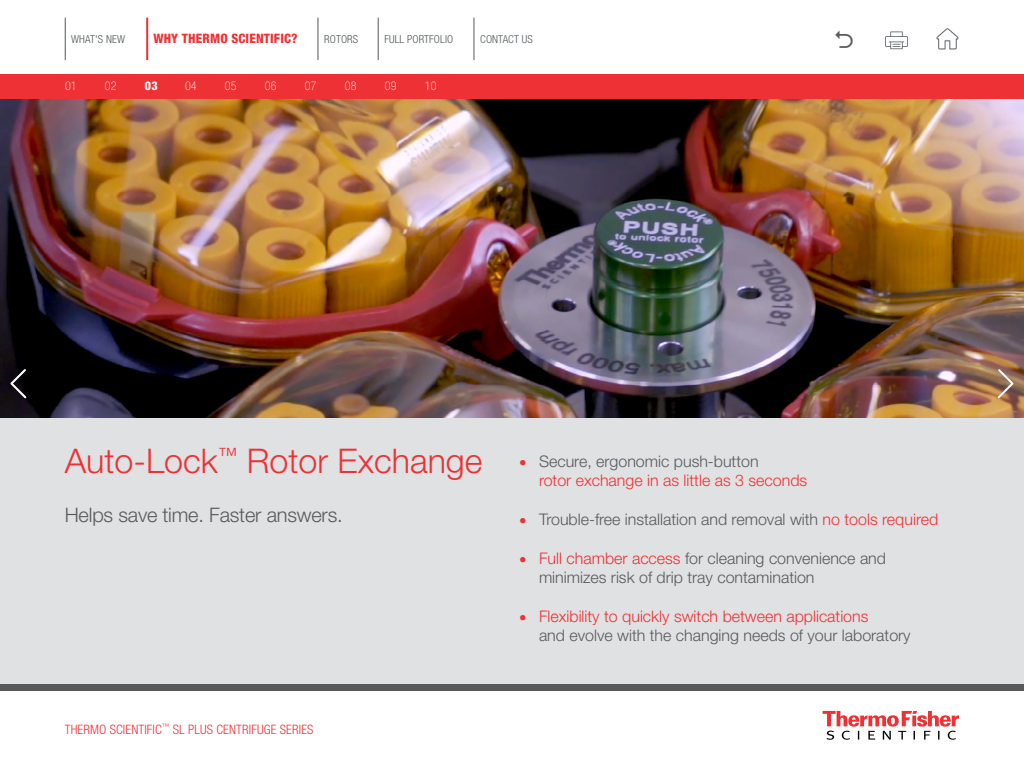
<style>
.page{position:relative;width:1024px;height:768px;background:#fff}
.page>*{position:absolute;margin:0;border:0;box-sizing:border-box;transform-origin:0 0}
.t1{font:300 34px "Helvetica Neue LT Std";color:#ee3134}
.t2{font:300 20px "Helvetica Neue LT Std";letter-spacing:-.01em;color:#58595b}
.t3{font:300 16px/19px "Helvetica Neue LT Std";color:#ee3134}
.t4{font:300 16px/19px "Helvetica Neue LT Std";color:#58595b}
.t5{font:300 condensed 13px "Helvetica Neue LT Std";letter-spacing:.01em;color:#ee3134}
.t6{font:800 condensed 13px "Helvetica Neue LT Std";letter-spacing:.01em;color:#ee3134}
.t7{font:100 condensed 12px "Helvetica Neue LT Std";letter-spacing:.01em;color:#fff}
.t8{font:800 condensed 12px "Helvetica Neue LT Std";color:#fff}
.t9{font:300 condensed 11px "Helvetica Neue LT Std";letter-spacing:.01em;color:#52575a}
.s1{font-size:15px}
.s2{color:#58595b}
.s3{font-size:15px;color:#ee3134}
.s4{color:#ee3134}
</style>
<div class="page">
<div style="left:0;top:98px;width:1024px;height:586px;background:#e0e1e2"></div>
<div style="left:0;top:684px;width:1024px;height:6px;background:#58595b"></div>
<svg style="left:823px;top:711px;width:136px;height:29px"></svg>
<img style="left:0;top:98px;width:1024px;height:320px">
<svg style="left:996px;top:367px;width:19px;height:33px"></svg>
<svg style="left:9px;top:367px;width:19px;height:33px"></svg>
<svg style="left:885px;top:32px;width:23px;height:17px"></svg>
<hr style="left:318px;top:18px;width:1px;height:42px;background:#52575a">
<hr style="left:65px;top:18px;width:1px;height:42px;background:#52575a">
<hr style="left:146px;top:18px;width:2px;height:42px;background:#ee3134">
<svg style="left:936px;top:28px;width:22px;height:21px"></svg>
<hr style="left:378px;top:18px;width:1px;height:42px;background:#52575a">
<hr style="left:474px;top:18px;width:1px;height:42px;background:#52575a">
<div style="left:0;top:74px;width:1024px;height:24px;background:#ee3134"></div>
<p class="t9" style="left:71px;top:33px;width:55px">WHAT'S NEW</p>
<p class="t6" style="left:153px;top:31px;width:146px">WHY THERMO SCIENTIFIC?</p>
<p class="t9" style="left:324px;top:33px;width:35px">ROTORS</p>
<p class="t9" style="left:384px;top:33px;width:70px">FULL PORTFOLIO</p>
<p class="t9" style="left:480px;top:33px;width:54px">CONTACT US</p>
<p class="t7" style="left:65px;top:79px;width:13px">01</p>
<p class="t7" style="left:105px;top:79px;width:13px">02</p>
<p class="t8" style="left:145px;top:79px;width:14px">03</p>
<p class="t7" style="left:185px;top:79px;width:13px">04</p>
<p class="t7" style="left:225px;top:79px;width:13px">05</p>
<p class="t7" style="left:265px;top:79px;width:13px">06</p>
<p class="t7" style="left:305px;top:79px;width:13px">07</p>
<p class="t7" style="left:345px;top:79px;width:13px">08</p>
<p class="t7" style="left:385px;top:79px;width:13px">09</p>
<p class="t7" style="left:425px;top:79px;width:13px">10</p>
<h1 class="t1" style="left:65px;top:440px;width:419px">Auto-Lock<sup>™</sup> Rotor Exchange</h1>
<p class="t2" style="left:65px;top:503px;width:279px">Helps save time. Faster answers.</p>
<p class="t5" style="left:65px;top:722px;width:250px">THERMO SCIENTIFIC<sup>™</sup> SL PLUS CENTRIFUGE SERIES</p>
<p class="t3" style="left:539px;top:451px;width:270px;text-indent:-20px"><span class="s1">•</span> <span class="s2">Secure, ergonomic push-button<br></span>rotor exchange in as little as 3 seconds</p>
<p class="t4" style="left:519px;top:509px;width:421px"><span class="s3">•</span> Trouble-free installation and removal with <span class="s4">no tools required</span></p>
<p class="t4" style="left:539px;top:548px;width:349px;text-indent:-20px"><span class="s3">•</span> <span class="s4">Full chamber access</span> for cleaning convenience and minimizes risk of drip tray contamination</p>
<p class="t3" style="left:539px;top:606px;width:373px;text-indent:-20px"><span class="s1">•</span> Flexibility to quickly switch between applications<br><span class="s2">and evolve with the changing needs of your laboratory</span></p>
</div>
